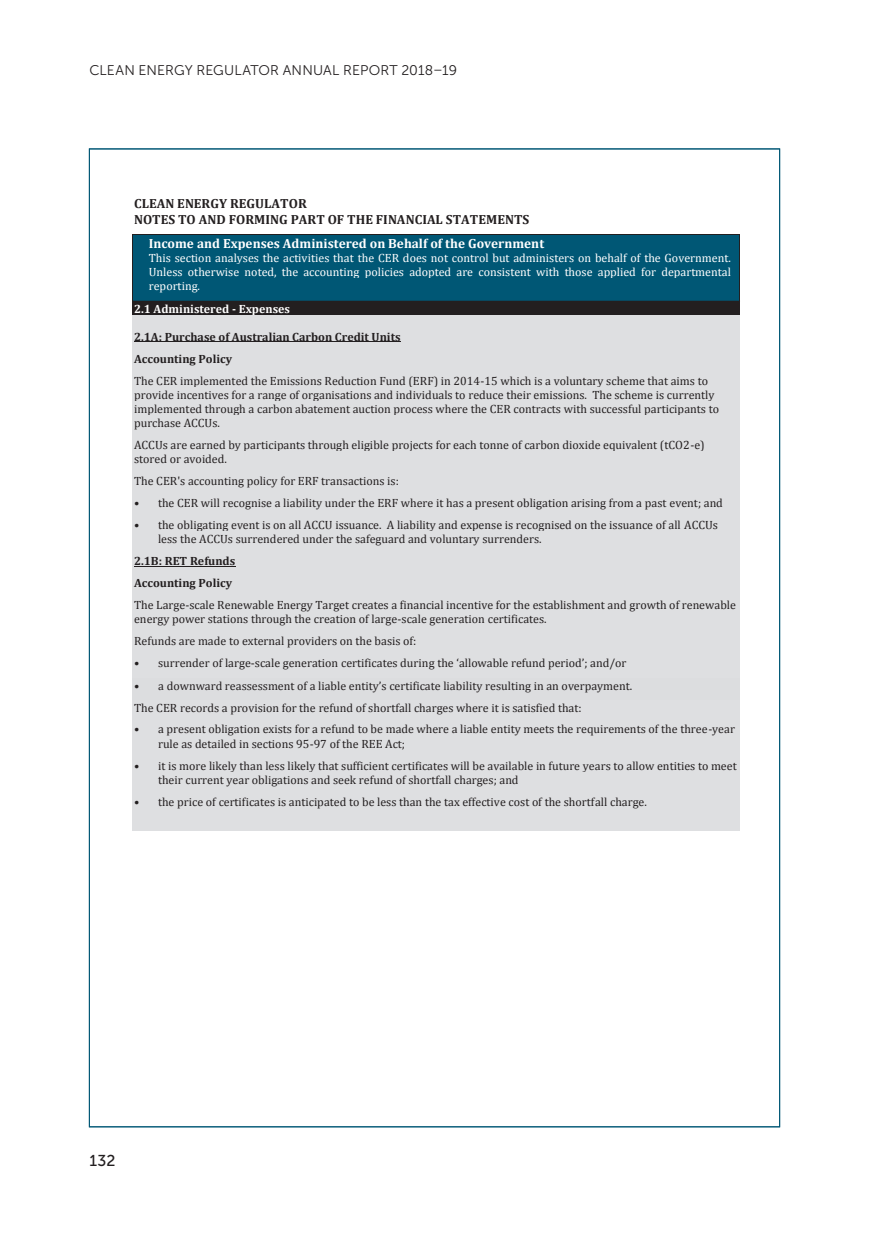
<style>
.page{position:relative;width:874px;height:1241px;background:#fff}
.page>*{position:absolute;margin:0;border:0;box-sizing:border-box;transform-origin:0 0}
.t1{font:15.75px "Museo Sans 500";color:#231f20}
.t2{font:14px "Museo Sans 300";letter-spacing:.01em;color:#231f20}
.t3{font:700 13.3px/15.6px "Cambria";color:#231f20}
.t4{font:700 13.3px "Cambria";color:#fff}
.t5{font:11.9px/22.1px "Cambria";color:#231f20}
.t6{font:11.9px/14px "Cambria";color:#fff;text-align:justify}
.t7{font:700 11.9px "Cambria";color:#fff}
.s1{font-weight:700}
</style>
<div class="page">
<div style="left:133px;top:235px;width:606px;height:66px;background:#005775"></div>
<hr style="left:133px;top:234px;width:606px;height:1px;background:#231f20">
<hr style="left:132px;top:235px;width:1px;height:66px;background:#231f20">
<hr style="left:739px;top:235px;width:1px;height:66px;background:#231f20">
<div style="left:132px;top:301px;width:607px;height:14px;background:#231f20"></div>
<div style="left:132px;top:315px;width:607px;height:14px;background:#dedfe1"></div>
<div style="left:132px;top:329px;width:607px;height:22px;background:#dedfe1"></div>
<hr style="left:134px;top:341px;width:266px;height:1px;background:#231f20">
<div style="left:132px;top:351px;width:607px;height:22px;background:#dedfe1"></div>
<div style="left:132px;top:373px;width:607px;height:14px;background:#dedfe1"></div>
<div style="left:132px;top:387px;width:607px;height:14px;background:#dedfe1"></div>
<div style="left:132px;top:401px;width:607px;height:14px;background:#dedfe1"></div>
<div style="left:132px;top:415px;width:607px;height:22px;background:#dedfe1"></div>
<div style="left:132px;top:437px;width:607px;height:14px;background:#dedfe1"></div>
<div style="left:132px;top:451px;width:607px;height:22px;background:#dedfe1"></div>
<div style="left:132px;top:473px;width:607px;height:22px;background:#dedfe1"></div>
<div style="left:132px;top:495px;width:607px;height:22px;background:#dedfe1"></div>
<div style="left:132px;top:517px;width:607px;height:15px;background:#dedfe1"></div>
<div style="left:132px;top:532px;width:607px;height:22px;background:#dedfe1"></div>
<div style="left:132px;top:554px;width:607px;height:22px;background:#dedfe1"></div>
<hr style="left:134px;top:566px;width:101px;height:1px;background:#231f20">
<div style="left:132px;top:576px;width:607px;height:22px;background:#dedfe1"></div>
<div style="left:132px;top:598px;width:607px;height:14px;background:#dedfe1"></div>
<div style="left:132px;top:612px;width:607px;height:22px;background:#dedfe1"></div>
<div style="left:132px;top:634px;width:607px;height:22px;background:#dedfe1"></div>
<div style="left:132px;top:656px;width:607px;height:22px;background:#dedfe1"></div>
<div style="left:132px;top:678px;width:607px;height:22px;background:#dcdddf"></div>
<div style="left:132px;top:700px;width:607px;height:22px;background:#dedfe1"></div>
<div style="left:132px;top:722px;width:607px;height:14px;background:#dedfe1"></div>
<div style="left:132px;top:736px;width:607px;height:22px;background:#dedfe1"></div>
<div style="left:132px;top:758px;width:607px;height:14px;background:#dedfe1"></div>
<div style="left:132px;top:772px;width:607px;height:22px;background:#dedfe1"></div>
<div style="left:132px;top:794px;width:607px;height:22px;background:#dedfe1"></div>
<div style="left:132px;top:816px;width:607px;height:14px;background:#dedfe1"></div>
<p class="t2" style="left:89px;top:62px;width:369px">CLEAN ENERGY REGULATOR ANNUAL REPORT 2018–19</p>
<p class="t3" style="left:134px;top:195px;width:396px">CLEAN ENERGY REGULATOR<br>NOTES TO AND FORMING PART OF THE FINANCIAL STATEMENTS</p>
<p class="t4" style="left:149px;top:234px;width:397px">Income and Expenses Administered on Behalf of the Government</p>
<p class="t6" style="left:149px;top:251px;width:583px">This section analyses the activities that the CER does not control but administers on behalf of the Government.<br>Unless otherwise noted, the accounting policies adopted are consistent with those applied for departmental reporting.</p>
<p class="t7" style="left:134px;top:300px;width:157px">2.1 Administered - Expenses</p>
<p class="t5" style="left:134px;top:325px;width:575px"><span class="s1">2.1A: Purchase of Australian Carbon Credit Units<br>Accounting Policy<br></span>The CER implemented the Emissions Reduction Fund (ERF) in 2014-15 which is a voluntary scheme that aims to</p>
<p class="t5" style="left:134px;top:388px;width:586px;line-height:14px">provide incentives for a range of organisations and individuals to reduce their emissions. The scheme is currently implemented through a carbon abatement auction process where the CER contracts with successful participants to purchase ACCUs.</p>
<p class="t5" style="left:134px;top:438px;width:572px;line-height:14px">ACCUs are earned by participants through eligible projects for each tonne of carbon dioxide equivalent (tCO2-e) stored or avoided.</p>
<p class="t5" style="left:134px;top:470px;width:266px">The CER's accounting policy for ERF transactions is:</p>
<p class="t5" style="left:134px;top:492px;width:590px">• the CER will recognise a liability under the ERF where it has a present obligation arising from a past event; and</p>
<p class="t5" style="left:158px;top:518px;width:561px;line-height:14px;text-indent:-24px">• the obligating event is on all ACCU issuance. A liability and expense is recognised on the issuance of all ACCUs less the ACCUs surrendered under the safeguard and voluntary surrenders.</p>
<p class="t5" style="left:134px;top:550px;width:603px"><span class="s1">2.1B: RET Refunds<br>Accounting Policy<br></span>The Large-scale Renewable Energy Target creates a financial incentive for the establishment and growth of renewable</p>
<p class="t5" style="left:134px;top:608px;width:414px">energy power stations through the creation of large-scale generation certificates.<br>Refunds are made to external providers on the basis of:</p>
<p class="t5" style="left:134px;top:652px;width:494px">• surrender of large-scale generation certificates during the ‘allowable refund period’; and/or</p>
<p class="t5" style="left:134px;top:674px;width:499px">• a downward reassessment of a liable entity’s certificate liability resulting in an overpayment.<br>The CER records a provision for the refund of shortfall charges where it is satisfied that:</p>
<p class="t5" style="left:158px;top:722px;width:578px;line-height:14px;text-indent:-24px">• a present obligation exists for a refund to be made where a liable entity meets the requirements of the three-year rule as detailed in sections 95-97 of the REE Act;</p>
<p class="t5" style="left:158px;top:758px;width:580px;line-height:14px;text-indent:-24px">• it is more likely than less likely that sufficient certificates will be available in future years to allow entities to meet their current year obligations and seek refund of shortfall charges; and</p>
<p class="t5" style="left:134px;top:790px;width:514px">• the price of certificates is anticipated to be less than the tax effective cost of the shortfall charge.</p>
<h1 class="t1" style="left:89px;top:1151px;width:27px">132</h1>
</div>
